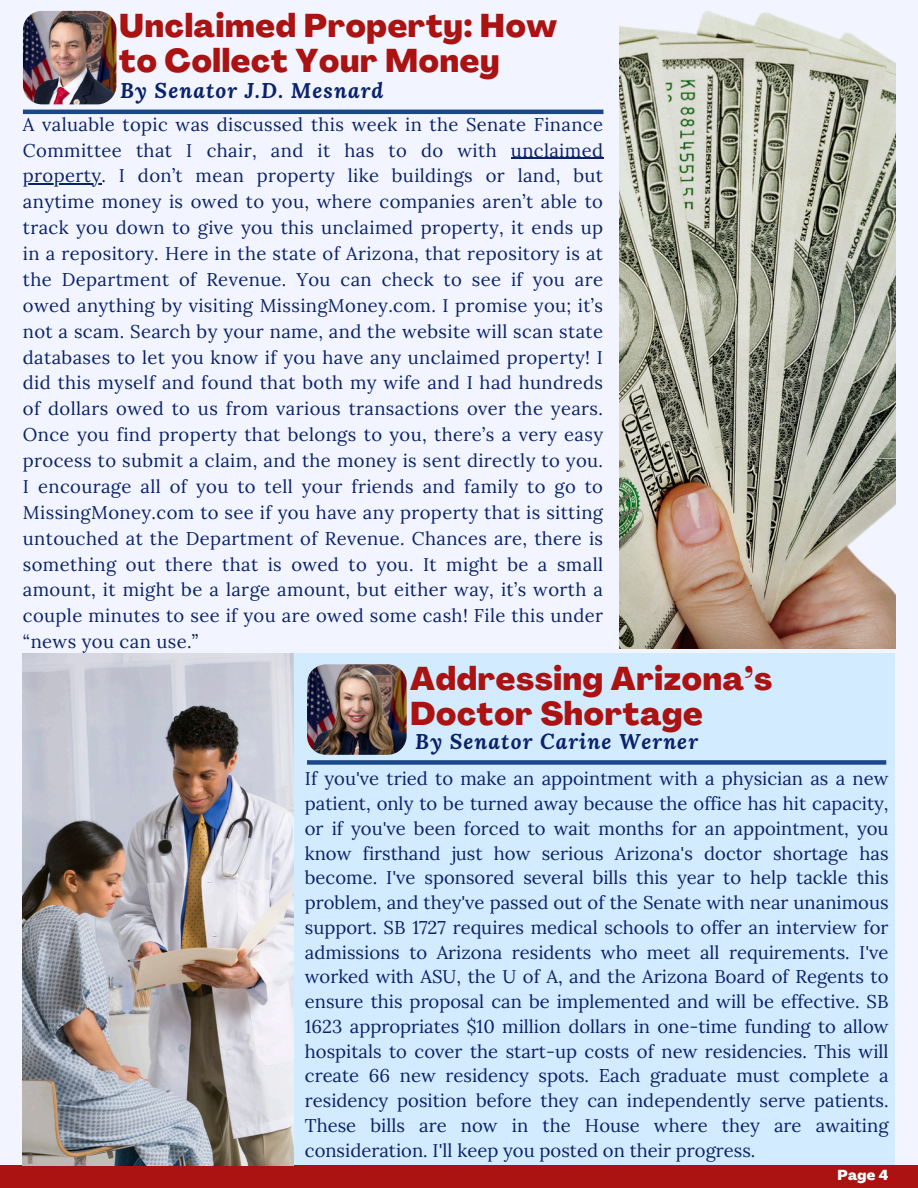
<style>
.page{position:relative;width:918px;height:1188px;background:#f2f5ff}
.page>*{position:absolute;margin:0;border:0;box-sizing:border-box;transform-origin:0 0}
.t1{font:800 32.4px/34.8px "Agrandir";letter-spacing:.02em;color:#ab1212}
.t2{font:italic 700 21.15px "Lora";letter-spacing:.05em;color:#0a2269}
.t3{font:18.45px/25.8px "Lora";letter-spacing:.02em;color:#0a2269;text-align:justify}
.t4{font:800 14.25px "Agrandir";color:#fff}
</style>
<div class="page">
<div style="left:23px;top:653px;width:871px;height:535px;background:#d3ebff"></div>
<div style="left:0;top:1165px;width:918px;height:23px;background:#ab1212"></div>
<img style="left:23px;top:653px;width:270px;height:512px">
<img style="left:307px;top:664px;width:100px;height:91px;border-radius:19px">
<img style="left:23px;top:11px;width:93px;height:93px;border-radius:19px">
<img style="left:620px;top:11px;width:276px;height:638px">
<hr style="left:23px;top:110px;width:580px;height:4px;background:#1a4789">
<div style="left:307px;top:760px;width:579px;height:5px;background:#1a4789"></div>
<hr style="left:511px;top:158px;width:92px;height:1px;background:#0a2269">
<hr style="left:23px;top:184px;width:78px;height:1px;background:#0a2269">
<p class="t1" style="left:119px;top:11px;width:440px">Unclaimed Property: How to Collect Your Money</p>
<p class="t2" style="left:120px;top:76px;width:265px">By Senator J.D. Mesnard</p>
<p class="t3" style="left:23px;top:111px;width:582px">A valuable topic was discussed this week in the Senate Finance<br>Committee that I chair, and it has to do with unclaimed</p>
<h3 class="t3" style="left:23px;top:163px;width:582px">property. I don’t mean property like buildings or land, but anytime money is owed to you, where companies aren’t able to track you down to give you this unclaimed property, it ends up in a repository. Here in the state of Arizona, that repository is at the Department of Revenue. You can check to see if you are owed anything by visiting MissingMoney.com. I promise you; it’s not a scam. Search by your name, and the website will scan state databases to let you know if you have any unclaimed property! I did this myself and found that both my wife and I had hundreds of dollars owed to us from various transactions over the years.<br>Once you find property that belongs to you, there’s a very easy process to submit a claim, and the money is sent directly to you.<br>I encourage all of you to tell your friends and family to go to MissingMoney.com to see if you have any property that is sitting untouched at the Department of Revenue. Chances are, there is something out there that is owed to you. It might be a small amount, it might be a large amount, but either way, it’s worth a couple minutes to see if you are owed some cash! File this under “news you can use.”</h3>
<h2 class="t1" style="left:410px;top:665px;width:364px">Addressing Arizona’s<br>Doctor Shortage</h2>
<h1 class="t2" style="left:415px;top:727px;width:284px">By Senator Carine Werner</h1>
<h2 class="t3" style="left:305px;top:766px;width:585px;line-height:24.8px">If you've tried to make an appointment with a physician as a new patient, only to be turned away because the office has hit capacity, or if you've been forced to wait months for an appointment, you know firsthand just how serious Arizona's doctor shortage has become. I've sponsored several bills this year to help tackle this problem, and they've passed out of the Senate with near unanimous support. SB 1727 requires medical schools to offer an interview for admissions to Arizona residents who meet all requirements. I've worked with ASU, the U of A, and the Arizona Board of Regents to ensure this proposal can be implemented and will be effective. SB 1623 appropriates $10 million dollars in one-time funding to allow hospitals to cover the start-up costs of new residencies. This will create 66 new residency spots. Each graduate must complete a residency position before they can independently serve patients.<br>These bills are now in the House where they are awaiting consideration. I'll keep you posted on their progress.</h2>
<p class="t4" style="left:837px;top:1169px;width:52px">Page 4</p>
</div>
